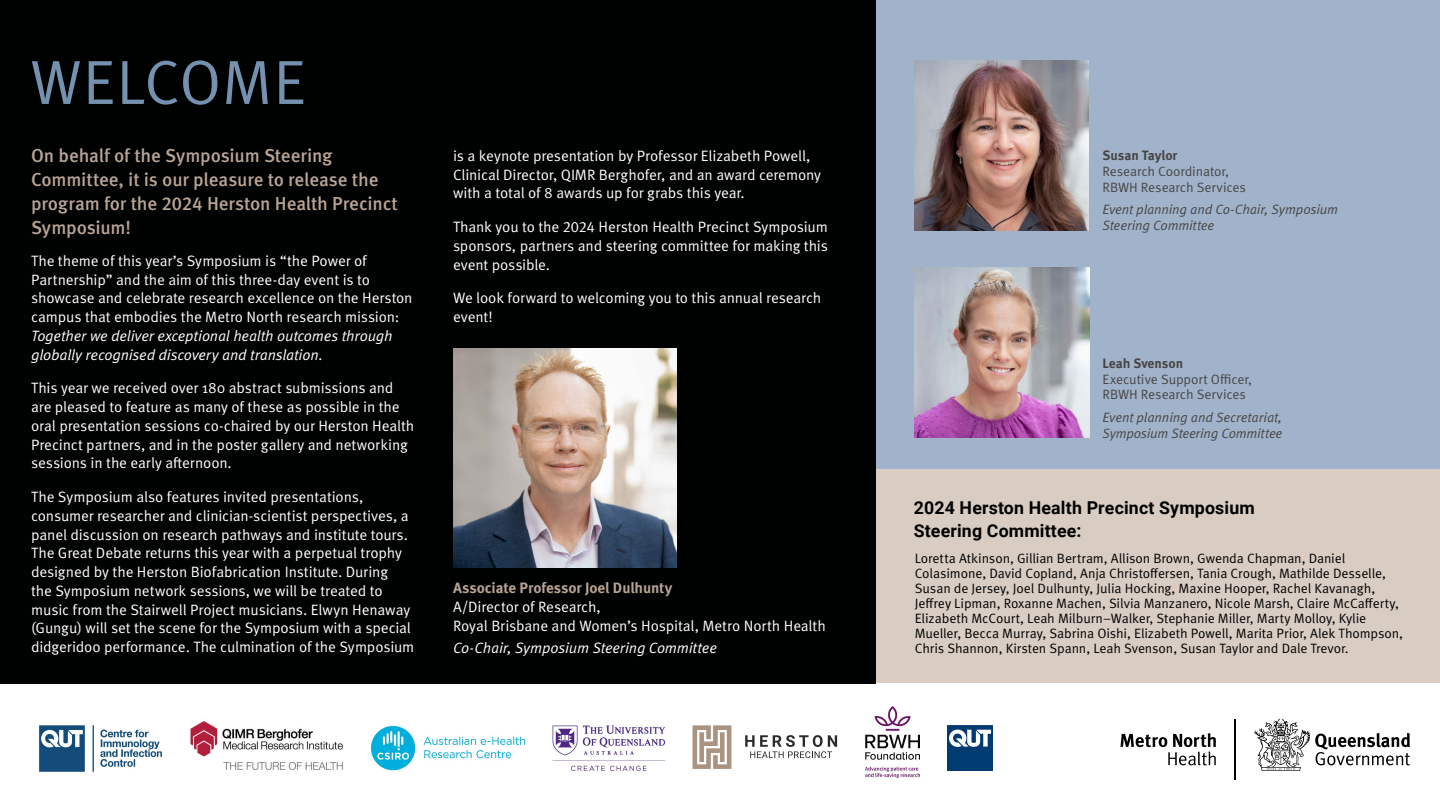
<style>
.page{position:relative;width:1440px;height:810px;background:#fff}
.page>*{position:absolute;margin:0;border:0;box-sizing:border-box;transform-origin:0 0}
.t1{font:62.32px "Meta Pro Norm";letter-spacing:.015em;color:#7591b0}
.t2{font:500 18.75px/24px "Meta Pro";letter-spacing:-.01em;color:#b9a495}
.t3{font:700 17.7px/22.6px "Roboto";letter-spacing:.01em;color:#000101}
.t4{font:15px/18.8px "Meta Pro Norm";letter-spacing:-.01em;color:#fff}
.t5{font:15px/18.8px "Meta Pro Norm Ita";letter-spacing:-.015em;color:#fff}
.t6{font:700 15px "Meta Pro";letter-spacing:-.005em;color:#b9a495}
.t7{font:13.5px/15px "Meta Pro Norm";letter-spacing:-.01em;color:#000101}
.t8{font:13.5px/15.8px "Meta Pro Norm Ita";letter-spacing:-.015em;color:#474544}
.t9{font:13.5px/15.7px "Meta Pro Norm";letter-spacing:-.01em;color:#474544}
.t10{font:700 13.5px "Meta Pro";letter-spacing:-.01em;color:#474544}
</style>
<div class="page">
<div style="left:0;top:0;width:876px;height:683px;background:#000101"></div>
<svg style="left:693px;top:725px;width:38px;height:44px"></svg>
<svg style="left:745px;top:735px;width:92px;height:23px"></svg>
<img style="left:190px;top:720px;width:153px;height:50px">
<img style="left:947px;top:725px;width:46px;height:46px">
<img style="left:553px;top:725px;width:113px;height:46px">
<hr style="left:1234px;top:719px;width:2px;height:61px;background:#000">
<svg style="left:1121px;top:733px;width:95px;height:32px"></svg>
<svg style="left:1254px;top:719px;width:156px;height:52px"></svg>
<img style="left:865px;top:706px;width:54px;height:72px">
<img style="left:370px;top:725px;width:156px;height:46px">
<img style="left:39px;top:725px;width:123px;height:47px">
<div style="left:876px;top:0;width:564px;height:470px;background:#a1b3cb"></div>
<div style="left:876px;top:469px;width:564px;height:214px;background:#d8ccc3"></div>
<img style="left:453px;top:349px;width:223px;height:218px">
<img style="left:915px;top:267px;width:174px;height:170px">
<img style="left:915px;top:60px;width:174px;height:170px">
<h1 class="t1" style="left:30px;top:35px;width:277px">WELCOME</h1>
<p class="t2" style="left:31px;top:143px;width:368px">On behalf of the Symposium Steering Committee, it is our pleasure to release the program for the 2024 Herston Health Precinct Symposium!</p>
<p class="t4" style="left:31px;top:250px;width:383px">The theme of this year’s Symposium is “the Power of Partnership” and the aim of this three-day event is to showcase and celebrate research excellence on the Herston campus that embodies the Metro North research mission:</p>
<p class="t5" style="left:31px;top:325px;width:363px">Together we deliver exceptional health outcomes through globally recognised discovery and translation.</p>
<p class="t4" style="left:31px;top:378px;width:385px">This year we received over 180 abstract submissions and are pleased to feature as many of these as possible in the oral presentation sessions co-chaired by our Herston Health Precinct partners, and in the poster gallery and networking sessions in the early afternoon.</p>
<p class="t4" style="left:31px;top:487px;width:385px">The Symposium also features invited presentations, consumer researcher and clinician-scientist perspectives, a panel discussion on research pathways and institute tours.<br>The Great Debate returns this year with a perpetual trophy designed by the Herston Biofabrication Institute. During<br>the Symposium network sessions, we will be treated to music from the Stairwell Project musicians. Elwyn Henaway (Gungu) will set the scene for the Symposium with a special didgeridoo performance. The culmination of the Symposium</p>
<p class="t4" style="left:453px;top:145px;width:370px">is a keynote presentation by Professor Elizabeth Powell,<br>Clinical Director, QIMR Berghofer, and an award ceremony with a total of 8 awards up for grabs this year.</p>
<p class="t4" style="left:453px;top:217px;width:376px;text-align:justify">Thank you to the 2024 Herston Health Precinct Symposium sponsors, partners and steering committee for making this event possible.</p>
<p class="t4" style="left:453px;top:288px;width:370px">We look forward to welcoming you to this annual research event!</p>
<p class="t6" style="left:453px;top:577px;width:221px">Associate Professor Joel Dulhunty</p>
<p class="t4" style="left:453px;top:597px;width:374px">A/Director of Research,<br>Royal Brisbane and Women’s Hospital, Metro North Health</p>
<p class="t5" style="left:453px;top:638px;width:265px">Co-Chair, Symposium Steering Committee</p>
<p class="t10" style="left:1102px;top:145px;width:76px">Susan Taylor</p>
<p class="t9" style="left:1102px;top:163px;width:145px">Research Coordinator,<br>RBWH Research Services</p>
<p class="t8" style="left:1102px;top:201px;width:237px">Event planning and Co-Chair, Symposium<br>Steering Committee</p>
<p class="t10" style="left:1102px;top:353px;width:82px">Leah Svenson</p>
<p class="t9" style="left:1102px;top:370px;width:151px">Executive Support Officer,<br>RBWH Research Services</p>
<p class="t8" style="left:1102px;top:408px;width:181px">Event planning and Secretariat,<br>Symposium Steering Committee</p>
<p class="t3" style="left:914px;top:496px;width:343px">2024 Herston Health Precinct Symposium<br>Steering Committee:</p>
<p class="t7" style="left:915px;top:550px;width:490px">Loretta Atkinson, Gillian Bertram, Allison Brown, Gwenda Chapman, Daniel Colasimone, David Copland, Anja Christoffersen, Tania Crough, Mathilde Desselle, Susan de Jersey, Joel Dulhunty, Julia Hocking, Maxine Hooper, Rachel Kavanagh, Jeffrey Lipman, Roxanne Machen, Silvia Manzanero, Nicole Marsh, Claire McCafferty, Elizabeth McCourt, Leah Milburn–Walker, Stephanie Miller, Marty Molloy, Kylie Mueller, Becca Murray, Sabrina Oishi, Elizabeth Powell, Marita Prior, Alek Thompson, Chris Shannon, Kirsten Spann, Leah Svenson, Susan Taylor and Dale Trevor.</p>
</div>
